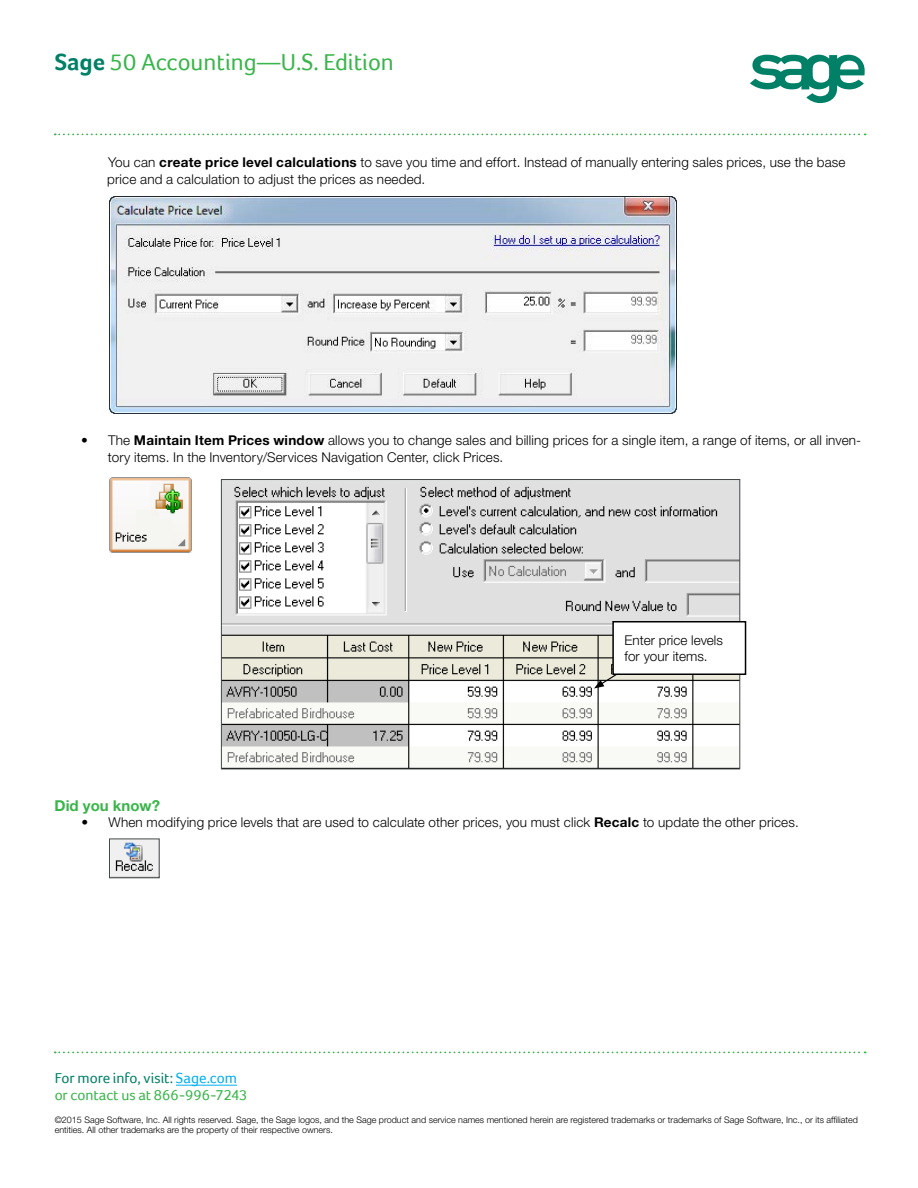
<style>
.page{position:relative;width:918px;height:1188px;background:#fff}
.page>*{position:absolute;margin:0;border:0;box-sizing:border-box;transform-origin:0 0}
.t1{font:24px "Foco";color:#39b54a}
.t2{font:15px/16.5px "Foco";letter-spacing:-.005em;color:#39b54a}
.t3{font:700 15px "Helvetica Neue LT Std";color:#39b54a}
.t4{font:300 13.5px/16.2px "Helvetica Neue LT Std";letter-spacing:.01em;color:#000}
.t5{font:300 9px/10.8px "Helvetica Neue LT Std";color:#000}
.s1{font-weight:700;color:#008066}
.s2{font-weight:700}
.s3{color:#008066}
.s4{color:#00aeef}
</style>
<div class="page">
<hr style="left:176px;top:1085px;width:61px;height:1px;background:#00aeef">
<svg style="left:750px;top:55px;width:115px;height:48px"></svg>
<svg style="left:55px;top:134px;width:811px;height:1px"></svg>
<svg style="left:55px;top:1052px;width:811px;height:1px"></svg>
<img style="left:110px;top:197px;width:567px;height:216px">
<img style="left:110px;top:477px;width:81px;height:76px">
<img style="left:223px;top:481px;width:515px;height:286px">
<div style="left:221px;top:479px;width:519px;height:290px;border:1px solid #454849"></div>
<svg style="left:594px;top:651px;width:58px;height:37px"></svg>
<div style="left:613px;top:622px;width:133px;height:52px;background:#fff"></div>
<div style="left:612px;top:621px;width:134px;height:54px;border:2px solid #000"></div>
<img style="left:111px;top:841px;width:46px;height:35px">
<div style="left:109px;top:839px;width:50px;height:39px;border:1px solid #454849"></div>
<h1 class="t1" style="left:55px;top:49px;width:341px"><span class="s1">Sage</span> 50 Accounting—U.S. Edition</h1>
<p class="t4" style="left:107px;top:154px;width:740px">You can <span class="s2">create price level calculations</span> to save you time and effort. Instead of manually entering sales prices, use the base price and a calculation to adjust the prices as needed.</p>
<p class="t4" style="left:108px;top:432px;width:755px;text-indent:-27px">• The <span class="s2">Maintain Item Prices window</span> allows you to change sales and billing prices for a single item, a range of items, or all inven&shy;tory items. In the Inventory/Services Navigation Center, click Prices.</p>
<p class="t4" style="left:625px;top:632px;width:100px">Enter price levels for your items.</p>
<p class="t3" style="left:55px;top:796px;width:107px">Did you know?</p>
<p class="t4" style="left:82px;top:814px;width:719px">• When modifying price levels that are used to calculate other prices, you must click <span class="s2">Recalc</span> to update the other prices.</p>
<p class="t2" style="left:55px;top:1070px;width:194px"><span class="s3">For more info, visit:</span> <span class="s4">Sage.com </span>or contact us at 866-996-7243</p>
<p class="t5" style="left:55px;top:1114px;width:805px">©2015 Sage Software, Inc. All rights reserved. Sage, the Sage logos, and the Sage product and service names mentioned herein are registered trademarks or trademarks of Sage Software, Inc., or its affiliated entities. All other trademarks are the property of their respective owners.</p>
</div>
